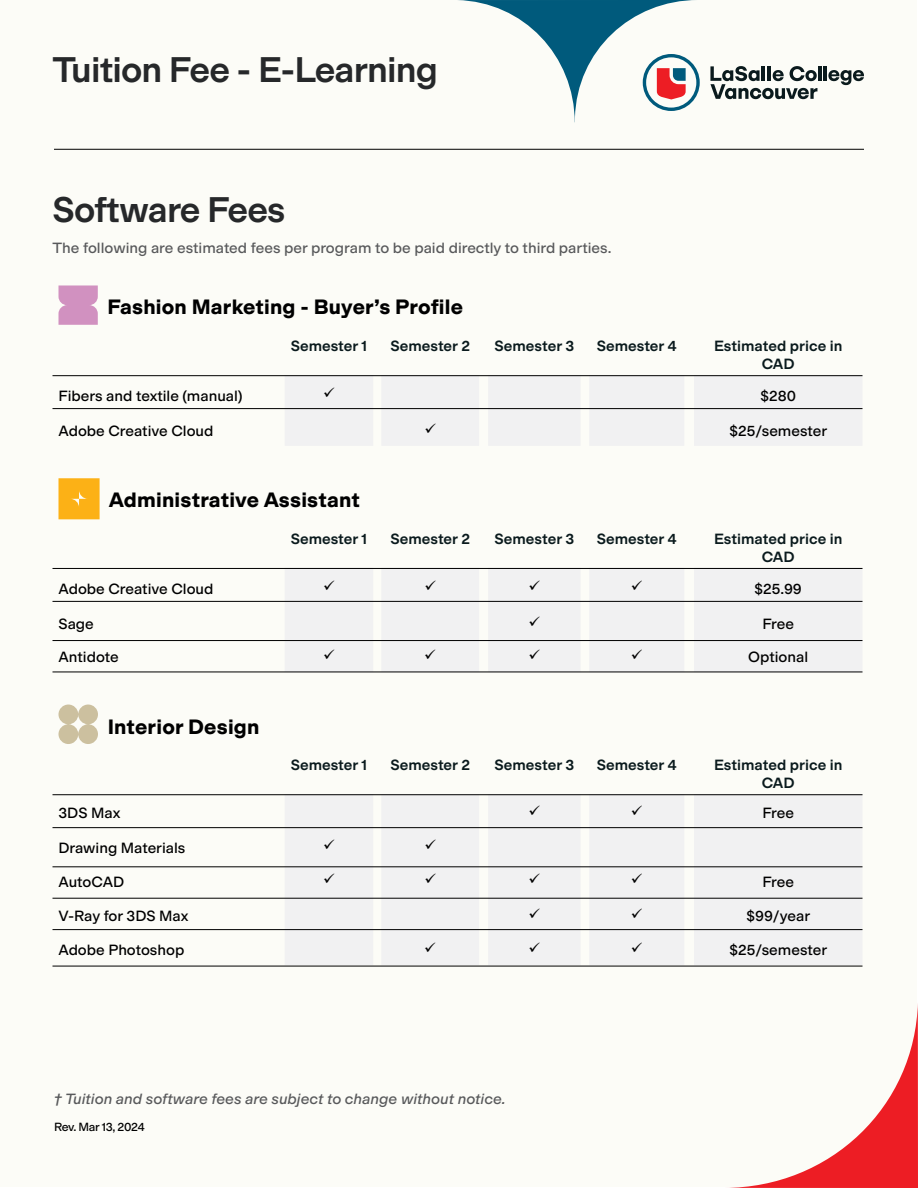
<style>
.page{position:relative;width:918px;height:1188px;background:#fff}
.page>*{position:absolute;margin:0;border:0;box-sizing:border-box;transform-origin:0 0}
.t1{font:500 36px "Modern Gothic";letter-spacing:-.025em;color:#26282a}
.t2{font:700 21px "Modern Gothic";letter-spacing:.01em;color:#000}
.t3{font:15px "Modern Gothic";color:#000}
.t4{font:500 15px/18px "Modern Gothic";color:#0a1a1d;text-align:center}
.t5{font:15px "Modern Gothic";color:#58595b}
.t6{font:italic 15px "Modern Gothic";color:#58595b}
.t7{font:12px "Modern Gothic";letter-spacing:-.025em;color:#000}
</style>
<div class="page">
<div style="left:1px;top:1px;width:916px;height:1186px;background:#fcfcf7"></div>
<svg style="left:729px;top:1004px;width:189px;height:184px"></svg>
<hr style="left:54px;top:149px;width:810px;height:1px;background:#000">
<svg style="left:710px;top:66px;width:107px;height:33px"></svg>
<hr style="left:818px;top:66px;width:3px;height:15px;background:#0a1a1d">
<hr style="left:824px;top:66px;width:3px;height:15px;background:#0a1a1d">
<svg style="left:828px;top:70px;width:36px;height:15px"></svg>
<svg style="left:457px;top:0;width:243px;height:122px"></svg>
<svg style="left:59px;top:285px;width:39px;height:40px;background:#d397c3"></svg>
<svg style="left:285px;top:569px;width:577px;height:103px;fill:#f1f1f2"></svg>
<svg style="left:58px;top:478px;width:42px;height:41px;background:#fcb420"></svg>
<svg style="left:285px;top:795px;width:577px;height:170px;fill:#f1f1f2"></svg>
<svg style="left:59px;top:705px;width:39px;height:39px"></svg>
<hr style="left:52px;top:375px;width:810px;height:1px;background:#000">
<hr style="left:52px;top:568px;width:810px;height:1px;background:#000">
<hr style="left:52px;top:794px;width:810px;height:1px;background:#000">
<hr style="left:52px;top:408px;width:810px;height:1px;background:#000">
<hr style="left:52px;top:601px;width:810px;height:1px;background:#000">
<hr style="left:52px;top:827px;width:810px;height:1px;background:#000">
<hr style="left:52px;top:640px;width:810px;height:1px;background:#000">
<hr style="left:52px;top:867px;width:810px;height:1px;background:#000">
<hr style="left:52px;top:672px;width:810px;height:1px;background:#000">
<hr style="left:52px;top:898px;width:810px;height:1px;background:#000">
<hr style="left:52px;top:929px;width:810px;height:1px;background:#000">
<hr style="left:52px;top:966px;width:810px;height:1px;background:#000">
<svg style="left:285px;top:375px;width:577px;height:70px"></svg>
<svg style="left:324px;top:581px;width:10px;height:9px"></svg>
<svg style="left:425px;top:581px;width:11px;height:9px"></svg>
<svg style="left:530px;top:581px;width:10px;height:9px"></svg>
<svg style="left:632px;top:581px;width:10px;height:9px"></svg>
<svg style="left:530px;top:616px;width:10px;height:10px"></svg>
<svg style="left:324px;top:650px;width:10px;height:9px"></svg>
<svg style="left:425px;top:650px;width:11px;height:9px"></svg>
<svg style="left:530px;top:650px;width:10px;height:9px"></svg>
<svg style="left:632px;top:650px;width:10px;height:9px"></svg>
<svg style="left:530px;top:805px;width:10px;height:10px"></svg>
<svg style="left:632px;top:805px;width:10px;height:10px"></svg>
<svg style="left:324px;top:840px;width:10px;height:9px"></svg>
<svg style="left:425px;top:840px;width:11px;height:9px"></svg>
<svg style="left:324px;top:874px;width:10px;height:10px"></svg>
<svg style="left:425px;top:874px;width:11px;height:10px"></svg>
<svg style="left:530px;top:874px;width:10px;height:10px"></svg>
<svg style="left:632px;top:874px;width:10px;height:10px"></svg>
<svg style="left:530px;top:908px;width:10px;height:10px"></svg>
<svg style="left:632px;top:908px;width:10px;height:10px"></svg>
<svg style="left:425px;top:942px;width:11px;height:10px"></svg>
<svg style="left:530px;top:942px;width:10px;height:10px"></svg>
<svg style="left:632px;top:942px;width:10px;height:10px"></svg>
<h1 class="t1" style="left:52px;top:48px;width:387px">Tuition Fee - E-Learning</h1>
<h1 class="t1" style="left:52px;top:188px;width:235px">Software Fees</h1>
<p class="t5" style="left:52px;top:239px;width:560px">The following are estimated fees per program to be paid directly to third parties.</p>
<h2 class="t2" style="left:107px;top:295px;width:357px">Fashion Marketing - Buyer’s Profile</h2>
<p class="t4" style="left:291px;top:337px;width:78px">Semester 1</p>
<p class="t4" style="left:390px;top:337px;width:81px">Semester 2</p>
<p class="t4" style="left:494px;top:337px;width:81px">Semester 3</p>
<p class="t4" style="left:597px;top:337px;width:82px">Semester 4</p>
<p class="t4" style="left:714px;top:337px;width:130px">Estimated price in<br>CAD</p>
<p class="t3" style="left:58px;top:387px;width:186px">Fibers and textile (manual)</p>
<p class="t3" style="left:761px;top:387px;width:37px">$280</p>
<p class="t3" style="left:59px;top:422px;width:157px">Adobe Creative Cloud</p>
<p class="t3" style="left:730px;top:422px;width:99px">$25/semester</p>
<h2 class="t2" style="left:109px;top:488px;width:253px">Administrative Assistant</h2>
<p class="t4" style="left:291px;top:530px;width:78px">Semester 1</p>
<p class="t4" style="left:390px;top:530px;width:81px">Semester 2</p>
<p class="t4" style="left:494px;top:530px;width:81px">Semester 3</p>
<p class="t4" style="left:597px;top:530px;width:82px">Semester 4</p>
<p class="t4" style="left:714px;top:530px;width:130px">Estimated price in<br>CAD</p>
<p class="t3" style="left:58px;top:579px;width:157px">Adobe Creative Cloud</p>
<p class="t3" style="left:755px;top:579px;width:49px">$25.99</p>
<p class="t3" style="left:58px;top:615px;width:37px">Sage</p>
<p class="t3" style="left:762px;top:615px;width:33px">Free</p>
<p class="t3" style="left:58px;top:648px;width:62px">Antidote</p>
<p class="t3" style="left:748px;top:648px;width:61px">Optional</p>
<h2 class="t2" style="left:108px;top:714px;width:153px">Interior Design</h2>
<p class="t4" style="left:291px;top:756px;width:78px">Semester 1</p>
<p class="t4" style="left:390px;top:756px;width:81px">Semester 2</p>
<p class="t4" style="left:494px;top:756px;width:81px">Semester 3</p>
<p class="t4" style="left:597px;top:756px;width:82px">Semester 4</p>
<p class="t4" style="left:714px;top:756px;width:130px">Estimated price in<br>CAD</p>
<p class="t3" style="left:58px;top:804px;width:63px">3DS Max</p>
<p class="t3" style="left:762px;top:804px;width:33px">Free</p>
<p class="t3" style="left:58px;top:838px;width:128px">Drawing Materials</p>
<p class="t3" style="left:58px;top:873px;width:67px">AutoCAD</p>
<p class="t3" style="left:762px;top:873px;width:33px">Free</p>
<p class="t3" style="left:58px;top:907px;width:132px">V-Ray for 3DS Max</p>
<p class="t3" style="left:747px;top:907px;width:65px">$99/year</p>
<p class="t3" style="left:58px;top:941px;width:127px">Adobe Photoshop</p>
<p class="t3" style="left:730px;top:941px;width:99px">$25/semester</p>
<p class="t6" style="left:54px;top:1090px;width:453px">† Tuition and software fees are subject to change without notice.</p>
<p class="t7" style="left:54px;top:1120px;width:92px">Rev. Mar 13, 2024</p>
</div>
